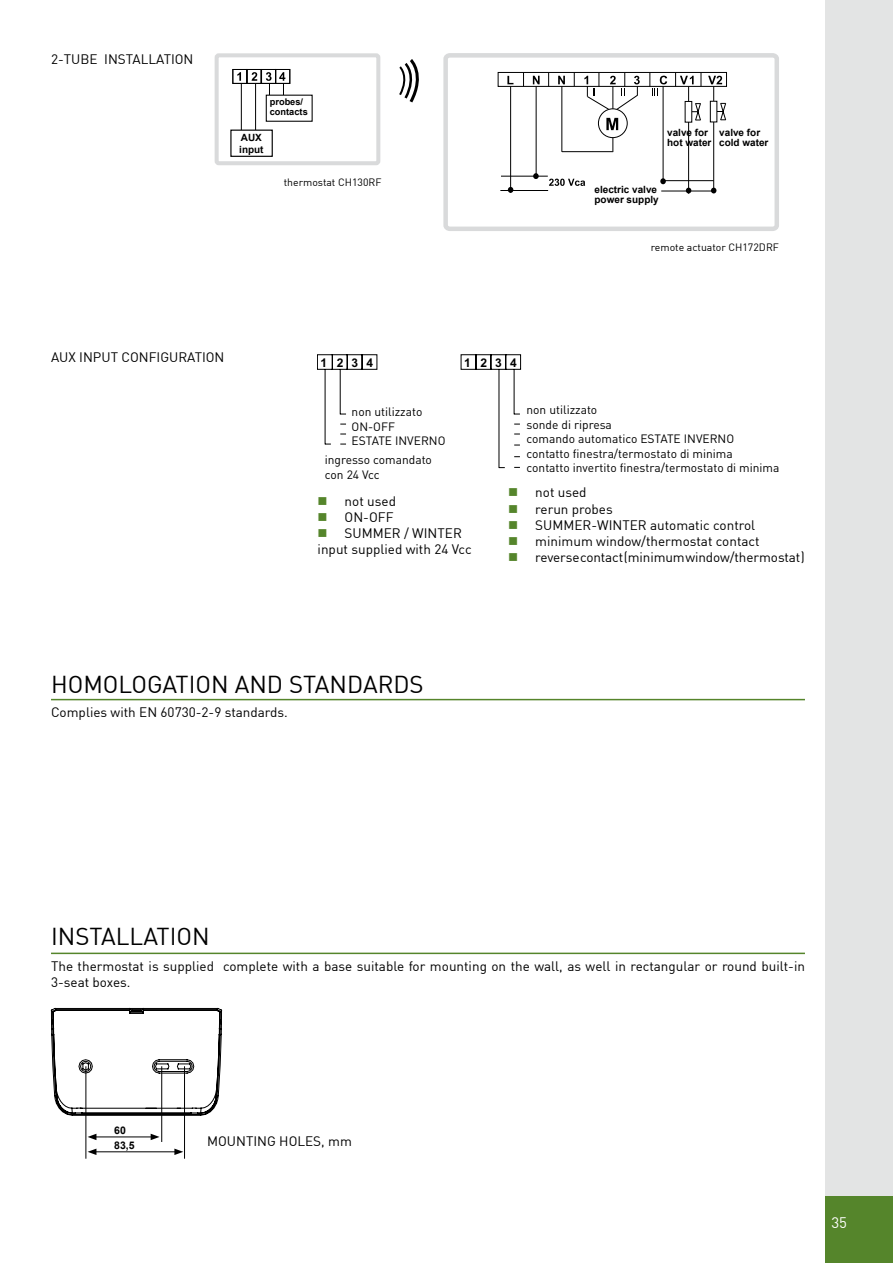
<style>
.page{position:relative;width:893px;height:1263px;background:#fff}
.page>*{position:absolute;margin:0;border:0;box-sizing:border-box;transform-origin:0 0}
.t1{font:24px "DIN";color:#000}
.t2{font:15px "DIN";color:#fff}
.t3{font:13.5px/16.2px "DIN";color:#000}
.t4{font:12px/14.4px "DIN";color:#000}
.t5{font:700 12px "Arial";letter-spacing:.68em;color:#000}
.t6{font:10.5px "DIN";color:#000}
.t7{font:700 10.5px/15.3px "Arial";color:#000}
.t8{font:700 9.9px/9.9px "Arial";color:#000}
.t9{font:700 9.3px/9.9px "Arial";color:#000}
</style>
<div class="page">
<div style="left:825px;top:0;width:68px;height:1263px;background:#e3e4e4"></div>
<div style="left:825px;top:1196px;width:68px;height:67px;background:#55852b"></div>
<svg style="left:317px;top:354px;width:204px;height:115px"></svg>
<hr style="left:51px;top:699px;width:754px;height:1px;background:#55852b">
<div style="left:215px;top:53px;width:165px;height:112px;border:4px solid #d9dadb;border-radius:2px"></div>
<svg style="left:443px;top:53px;width:336px;height:178px"></svg>
<hr style="left:255px;top:84px;width:1px;height:49px;background:#000">
<hr style="left:241px;top:84px;width:1px;height:49px;background:#000">
<svg style="left:237px;top:72px;width:4px;height:9px"></svg>
<svg style="left:252px;top:72px;width:5px;height:9px"></svg>
<div style="left:261px;top:69px;width:15px;height:15px;border:1px solid #000"></div>
<div style="left:232px;top:69px;width:15px;height:15px;border:1px solid #000"></div>
<div style="left:275px;top:69px;width:15px;height:15px;border:1px solid #000"></div>
<div style="left:246px;top:69px;width:15px;height:15px;border:1px solid #000"></div>
<svg style="left:507px;top:76px;width:6px;height:8px"></svg>
<svg style="left:533px;top:76px;width:7px;height:8px"></svg>
<svg style="left:558px;top:76px;width:7px;height:8px"></svg>
<svg style="left:584px;top:73px;width:56px;height:37px"></svg>
<svg style="left:649px;top:73px;width:18px;height:23px"></svg>
<svg style="left:675px;top:73px;width:19px;height:13px"></svg>
<svg style="left:708px;top:76px;width:14px;height:8px"></svg>
<svg style="left:399px;top:59px;width:20px;height:44px"></svg>
<svg style="left:266px;top:72px;width:27px;height:23px"></svg>
<div style="left:231px;top:130px;width:41px;height:26px;background:#fff"></div>
<div style="left:230px;top:130px;width:43px;height:27px;border:1px solid #000"></div>
<hr style="left:51px;top:952px;width:754px;height:2px;background:#55852b">
<hr style="left:94px;top:1151px;width:83px;height:1px;background:#000">
<svg style="left:88px;top:1148px;width:8px;height:7px"></svg>
<svg style="left:174px;top:1148px;width:9px;height:7px"></svg>
<hr style="left:94px;top:1137px;width:59px;height:1px;background:#000">
<svg style="left:88px;top:1134px;width:8px;height:6px"></svg>
<svg style="left:151px;top:1134px;width:9px;height:6px"></svg>
<svg style="left:51px;top:1008px;width:171px;height:108px"></svg>
<hr style="left:86px;top:1066px;width:1px;height:93px;background:#000">
<hr style="left:184px;top:1066px;width:1px;height:93px;background:#000">
<hr style="left:161px;top:1066px;width:1px;height:76px;background:#000">
<p class="t3" style="left:51px;top:50px;width:144px">2-TUBE INSTALLATION</p>
<p class="t9" style="left:270px;top:98px;width:40px">probes/ contacts</p>
<p class="t8" style="left:239px;top:131px;width:26px;line-height:12px">AUX input</p>
<p class="t6" style="left:284px;top:175px;width:99px">thermostat CH130RF</p>
<p class="t8" style="left:667px;top:128px;width:46px">valve for hot water</p>
<p class="t8" style="left:719px;top:128px;width:51px">valve for cold water</p>
<p class="t8" style="left:594px;top:185px;width:66px">electric valve power supply</p>
<p class="t6" style="left:651px;top:240px;width:130px">remote actuator ch 172d RF</p>
<p class="t3" style="left:51px;top:349px;width:175px">AUX INPUT CONFIGURATION</p>
<p class="t5" style="left:320px;top:354px;width:54px">1 234</p>
<p class="t5" style="left:464px;top:354px;width:54px">1 234</p>
<p class="t4" style="left:352px;top:404px;width:95px">non utilizzato<br>ON-OFF<br>ESTATE INVERNO</p>
<p class="t4" style="left:325px;top:453px;width:109px">ingresso comandato con 24 Vcc</p>
<p class="t3" style="left:345px;top:492px;width:53px">not used<br>ON-OFF summer</p>
<p class="t3" style="left:318px;top:525px;width:156px;text-indent:87px">/ winter<br>input supplied with 24 Vcc</p>
<p class="t4" style="left:527px;top:403px;width:254px">non utilizzato<br>sonde di ripresa<br>comando automatico ESTATE INVERNO contatto finestra/termostato di minima<br>contatto invertito finestra/termostato di minima</p>
<p class="t3" style="left:535px;top:484px;width:271px">not used<br>rerun probes<br>SUMMER-WINTER automatic control minimum window/thermostat contact reverse contact (minimum window/thermostat )</p>
<h1 class="t1" style="left:51px;top:669px;width:374px">HOMOLOGATION AND STANDARDS</h1>
<p class="t3" style="left:51px;top:704px;width:238px">Complies with EN 60730-2-9 standards.</p>
<h1 class="t1" style="left:51px;top:921px;width:160px">INSTALLATION</h1>
<p class="t3" style="left:51px;top:957px;width:755px">The thermostat is supplied complete with a base suitable for mounting on the wall, as well in rectangular or round built-in<br>3-seat boxes.</p>
<p class="t7" style="left:114px;top:1123px;width:22px">60<br>83,5</p>
<p class="t3" style="left:207px;top:1132px;width:146px">MOUNTING HOLES, mm</p>
<p class="t2" style="left:831px;top:1213px;width:17px">35</p>
</div>
